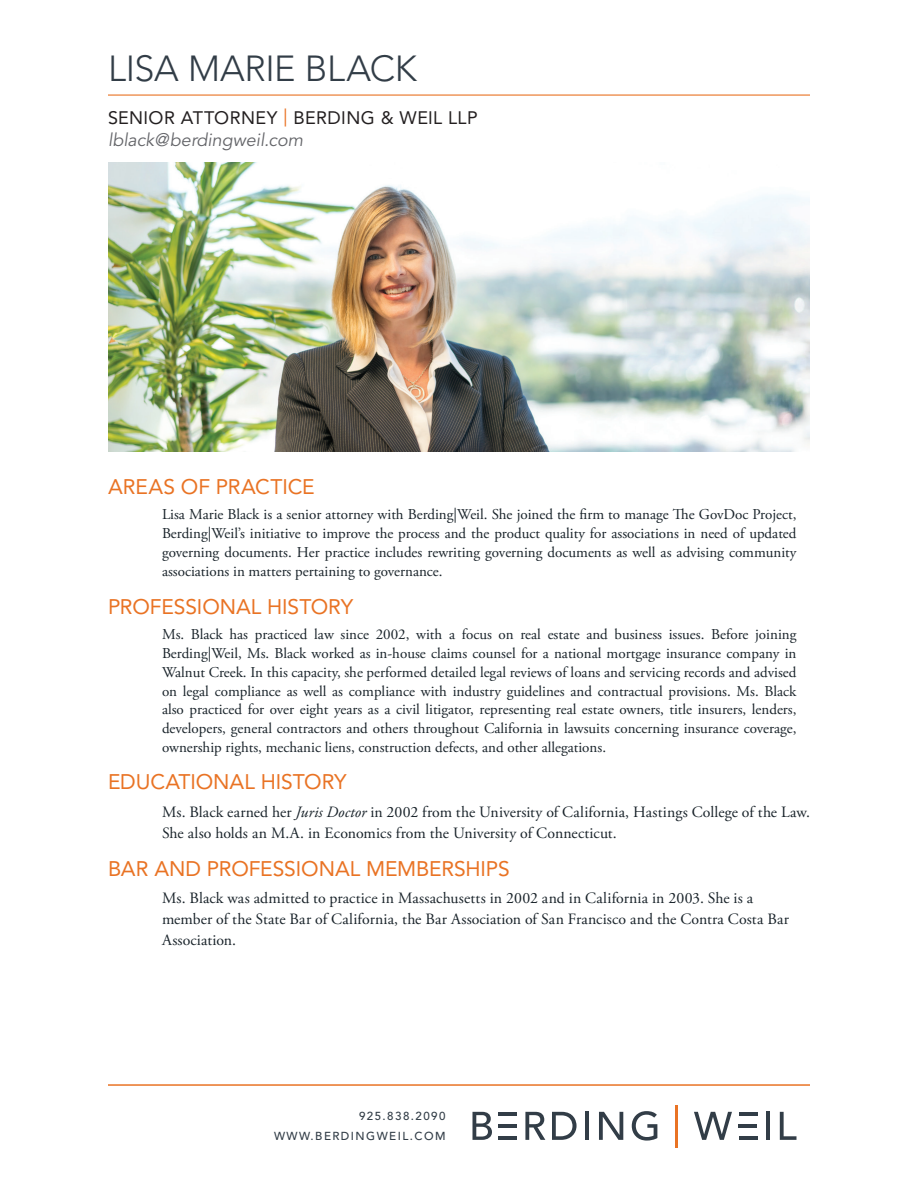
<style>
.page{position:relative;width:918px;height:1188px;background:#fff}
.page>*{position:absolute;margin:0;border:0;box-sizing:border-box;transform-origin:0 0}
.t1{font:300 36px "Avenir";letter-spacing:-.01em;color:#323d47}
.t2{font:21px "Avenir";letter-spacing:-.005em;color:#e97324}
.t3{font:18px/22.5px "Avenir";letter-spacing:.025em;color:#231f20}
.t4{font:15.75px/21px "Adobe Garamond Pro";letter-spacing:.005em;color:#19232a}
.t5{font:15px/18.8px "Adobe Garamond Pro";color:#19232a;text-align:justify}
.t6{font:500 11.55px/20px "Avenir";letter-spacing:.125em;color:#323d47;text-align:right}
.s1{color:#e97324}
.s2{font-style:italic;color:#646569}
.s3{font-style:italic}
</style>
<div class="page">
<hr style="left:108px;top:1084px;width:702px;height:2px;background:#e97324">
<svg style="left:472px;top:1112px;width:20px;height:28px"></svg>
<hr style="left:498px;top:1124px;width:19px;height:3px;background:#323d47">
<hr style="left:498px;top:1136px;width:19px;height:4px;background:#323d47">
<hr style="left:498px;top:1112px;width:19px;height:3px;background:#323d47">
<hr style="left:739px;top:1124px;width:18px;height:3px;background:#323d47">
<hr style="left:739px;top:1136px;width:18px;height:4px;background:#323d47">
<hr style="left:739px;top:1112px;width:18px;height:3px;background:#323d47">
<svg style="left:525px;top:1112px;width:20px;height:28px"></svg>
<svg style="left:552px;top:1112px;width:25px;height:28px"></svg>
<hr style="left:585px;top:1112px;width:4px;height:28px;background:#323d47">
<svg style="left:599px;top:1112px;width:24px;height:28px"></svg>
<svg style="left:632px;top:1111px;width:25px;height:30px"></svg>
<svg style="left:694px;top:1112px;width:38px;height:28px"></svg>
<hr style="left:766px;top:1112px;width:4px;height:28px;background:#323d47">
<svg style="left:780px;top:1112px;width:16px;height:28px"></svg>
<hr style="left:675px;top:1105px;width:3px;height:43px;background:#e97324">
<img style="left:108px;top:162px;width:702px;height:289px">
<hr style="left:108px;top:94px;width:702px;height:2px;background:#e97324">
<h1 class="t1" style="left:108px;top:47px;width:310px">LISA MARIE BLACK</h1>
<p class="t3" style="left:108px;top:106px;width:371px">SENIOR ATTORNEY <span class="s1">|</span> BERDING &amp; WEIL LLP <span class="s2">lblack@berdingweil.com</span></p>
<h2 class="t2" style="left:108px;top:474px;width:208px">AREAS OF PRACTICE</h2>
<p class="t5" style="left:162px;top:506px;width:636px">Lisa Marie Black is a senior attorney with Berding|Weil. She joined the firm to manage The GovDoc Project, Berding|Weil’s initiative to improve the process and the product quality for associations in need of updated governing documents. Her practice includes rewriting governing documents as well as advising community associations in matters pertaining to governance.</p>
<h2 class="t2" style="left:108px;top:594px;width:247px">PROFESSIONAL HISTORY</h2>
<p class="t5" style="left:162px;top:626px;width:636px">Ms. Black has practiced law since 2002, with a focus on real estate and business issues. Before joining Berding|Weil, Ms. Black worked as in-house claims counsel for a national mortgage insurance company in Walnut Creek. In this capacity, she performed detailed legal reviews of loans and servicing records and advised on legal compliance as well as compliance with industry guidelines and contractual provisions. Ms. Black also practiced for over eight years as a civil litigator, representing real estate owners, title insurers, lenders, developers, general contractors and others throughout California in lawsuits concerning insurance coverage, ownership rights, mechanic liens, construction defects, and other allegations.</p>
<h2 class="t2" style="left:108px;top:770px;width:240px">EDUCATIONAL HISTORY</h2>
<p class="t4" style="left:162px;top:802px;width:650px">Ms. Black earned her <span class="s3">Juris Doctor</span> in 2002 from the University of California, Hastings College of the Law.<br>She also holds an M.A. in Economics from the University of Connecticut.</p>
<h2 class="t2" style="left:108px;top:856px;width:403px">BAR AND PROFESSIONAL MEMBERSHIPS</h2>
<p class="t4" style="left:162px;top:889px;width:629px">Ms. Black was admitted to practice in Massachusetts in 2002 and in California in 2003. She is a member of the State Bar of California, the Bar Association of San Francisco and the Contra Costa Bar<br>Association.</p>
<p class="t6" style="left:274px;top:1106px;width:173px">925.838.2090<br>WWW.BERDINGWEIL.COM</p>
</div>
